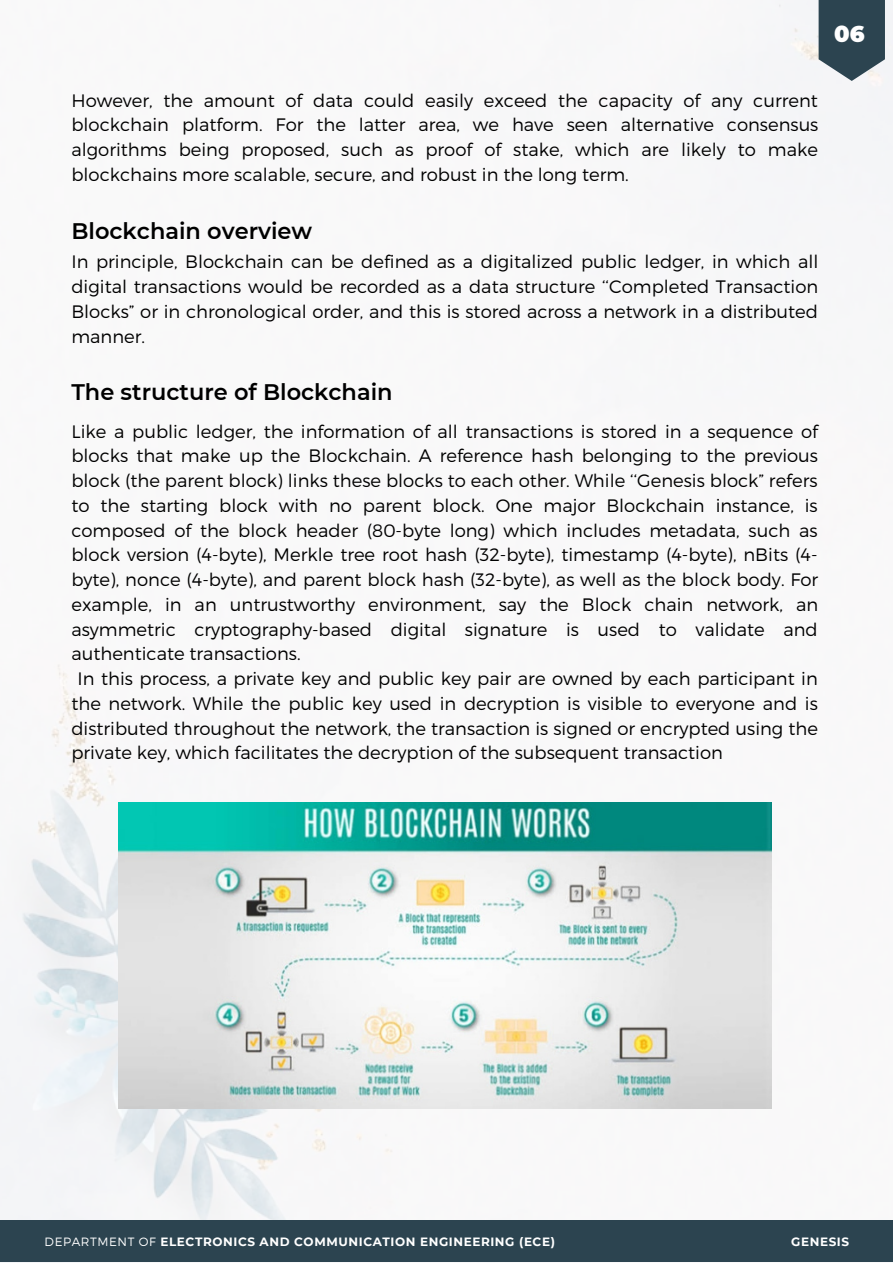
<style>
.page{position:relative;width:893px;height:1264px;background:#fff}
.page>*{position:absolute;margin:0;border:0;box-sizing:border-box;transform-origin:0 0}
.t1{font:600 22.5px "Montserrat";color:#000}
.t2{font:900 22.5px "Montserrat";color:#fff}
.t3{font:300 18px/24.8px "Montserrat";color:#000;text-align:justify}
.t4{font:700 12px "Montserrat";letter-spacing:.05em;color:#fff}
.s1{font-weight:300}
</style>
<div class="page">
<img style="left:0;top:0;width:892px;height:1262px">
<svg style="left:818px;top:0;width:66px;height:81px"></svg>
<div style="left:0;top:1220px;width:892px;height:41px;background:#2c4450"></div>
<img style="left:118px;top:802px;width:653px;height:306px">
<p class="t2" style="left:834px;top:21px;width:32px">06</p>
<p class="t3" style="left:71px;top:87px;width:748px">However, the amount of data could easily exceed the capacity of any current blockchain platform. For the latter area, we have seen alternative consensus algorithms being proposed, such as proof of stake, which are likely to make blockchains more scalable, secure, and robust in the long term.</p>
<p class="t1" style="left:71px;top:217px;width:242px">Blockchain overview</p>
<p class="t3" style="left:71px;top:249px;width:748px">In principle, Blockchain can be defined as a digitalized public ledger, in which all digital transactions would be recorded as a data structure ‘‘Completed Transaction Blocks” or in chronological order, and this is stored across a network in a distributed manner.</p>
<p class="t1" style="left:71px;top:378px;width:322px">The structure of Blockchain</p>
<p class="t3" style="left:71px;top:418px;width:748px">Like a public ledger, the information of all transactions is stored in a sequence of</p>
<p class="t3" style="left:71px;top:442px;width:748px">blocks that make up the Blockchain. A reference hash belonging to the previous</p>
<p class="t3" style="left:71px;top:467px;width:747px">block (the parent block) links these blocks to each other. While ‘‘Genesis block” refers</p>
<p class="t3" style="left:71px;top:492px;width:747px">to the starting block with no parent block. One major Blockchain instance, is</p>
<p class="t3" style="left:71px;top:517px;width:747px">composed of the block header (80-byte long) which includes metadata, such as</p>
<p class="t3" style="left:71px;top:541px;width:747px">block version (4-byte), Merkle tree root hash (32-byte), timestamp (4-byte), nBits (4-</p>
<p class="t3" style="left:71px;top:566px;width:748px">byte), nonce (4-byte), and parent block hash (32-byte), as well as the block body. For</p>
<p class="t3" style="left:71px;top:591px;width:748px">example, in an untrustworthy environment, say the Block chain network, an</p>
<p class="t3" style="left:71px;top:616px;width:747px">asymmetric cryptography-based digital signature is used to validate and</p>
<p class="t3" style="left:71px;top:640px;width:231px">authenticate transactions.</p>
<p class="t3" style="left:77px;top:665px;width:741px">In this process, a private key and public key pair are owned by each participant in</p>
<p class="t3" style="left:71px;top:690px;width:747px">the network. While the public key used in decryption is visible to everyone and is</p>
<p class="t3" style="left:71px;top:715px;width:748px">distributed throughout the network, the transaction is signed or encrypted using the</p>
<p class="t3" style="left:71px;top:739px;width:653px">private key, which facilitates the decryption of the subsequent transaction</p>
<p class="t4" style="left:45px;top:1234px;width:512px"><span class="s1">DEPARTMENT OF</span> ELECTRONICS AND COMMUNICATION ENGINEERING (ECE)</p>
<p class="t4" style="left:791px;top:1234px;width:59px">GENESIS</p>
</div>
